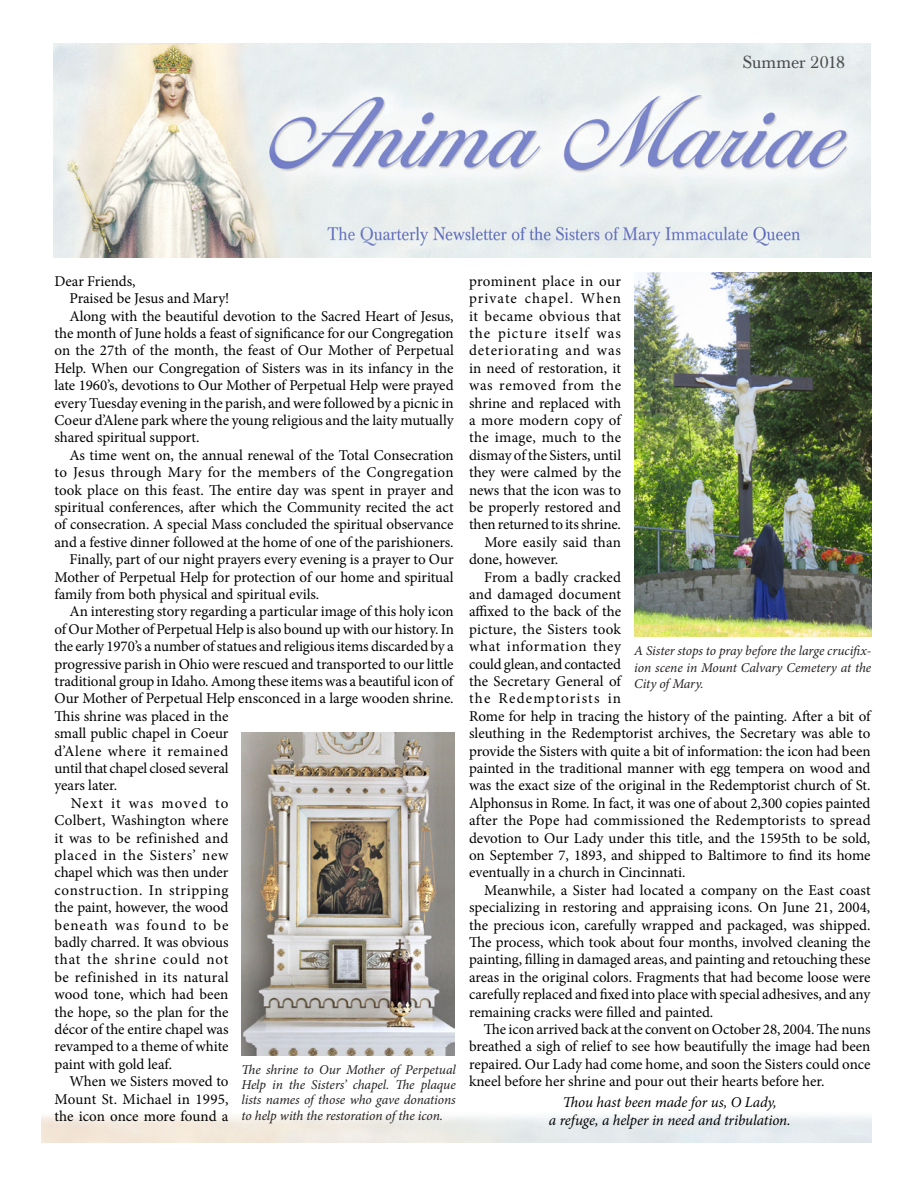
<style>
.page{position:relative;width:918px;height:1188px;background:#fff}
.page>*{position:absolute;margin:0;border:0;box-sizing:border-box;transform-origin:0 0}
.t1{font:17.25px "Baskerville BE";color:#4b4c4d}
.t2{font:15px/17.4px "Minion Pro";letter-spacing:-.005em;color:#000;text-align:justify}
.t3{font:italic 15px "Minion Pro";letter-spacing:-.005em;color:#000}
.t4{font:italic 13.5px/15.5px "Minion Pro";letter-spacing:-.01em;color:#231f20;text-align:justify}
</style>
<div class="page">
<img style="left:54px;top:44px;width:816px;height:213px">
<img style="left:242px;top:732px;width:212px;height:324px">
<img style="left:634px;top:272px;width:237px;height:365px">
<p class="t1" style="left:743px;top:52px;width:104px">Summer 2018</p>
<p class="t2" style="left:55px;top:272px;width:83px">Dear Friends,</p>
<p class="t2" style="left:69px;top:290px;width:161px">Praised be Jesus and Mary!</p>
<p class="t2" style="left:55px;top:307px;width:401px;text-indent:15px">Along with the beautiful devotion to the Sacred Heart of Jesus, the month of June holds a feast of significance for our Congregation on the 27th of the month, the feast of Our Mother of Perpetual Help. When our Congregation of Sisters was in its infancy in the late 1960’s, devotions to Our Mother of Perpetual Help were prayed every Tuesday evening in the parish, and were followed by a picnic in Coeur d’Alene park where the young religious and the laity mutually shared spiritual support.</p>
<p class="t2" style="left:55px;top:446px;width:401px;text-indent:15px">As time went on, the annual renewal of the Total Consecration to Jesus through Mary for the members of the Congregation took place on this feast. The entire day was spent in prayer and spiritual conferences, after which the Community recited the act of consecration. A special Mass concluded the spiritual observance and a festive dinner followed at the home of one of the parishioners.</p>
<p class="t2" style="left:55px;top:551px;width:401px;text-indent:15px">Finally, part of our night prayers every evening is a prayer to Our Mother of Perpetual Help for protection of our home and spiritual family from both physical and spiritual evils.</p>
<p class="t2" style="left:55px;top:603px;width:401px;text-align:left;text-indent:15px">An interesting story regarding a particular image of this holy icon of Our Mother of Perpetual Help is also bound up with our history. In the early 1970’s a number of statues and religious items discarded by a progressive parish in Ohio were rescued and transported to our little traditional group in Idaho. Among these items was a beautiful icon of Our Mother of Perpetual Help ensconced in a large wooden shrine.<br>This shrine was placed in the<br>small public chapel in Coeur<br>d’Alene where it remained<br>until that chapel closed several<br>years later.</p>
<p class="t2" style="left:55px;top:794px;width:176px;text-indent:16px">Next it was moved to Colbert, Washington where it was to be refinished and placed in the Sisters’ new chapel which was then under construction. In stripping the paint, however, the wood beneath was found to be badly charred. It was obvious that the shrine could not be refinished in its natural wood tone, which had been the hope, so the plan for the décor of the entire chapel was revamped to a theme of white paint with gold leaf.</p>
<p class="t2" style="left:55px;top:1073px;width:176px;text-indent:15px">When we Sisters moved to Mount St. Michael in 1995, the icon once more found a</p>
<p class="t4" style="left:242px;top:1061px;width:216px">The shrine to Our Mother of Perpetual Help in the Sisters’ chapel. The plaque lists names of those who gave donations to help with the restoration of the icon.</p>
<p class="t2" style="left:469px;top:272px;width:154px">prominent place in our private chapel. When it became obvious that the picture itself was deteriorating and was in need of restoration, it was removed from the shrine and replaced with a more modern copy of the image, much to the dismay of the Sisters, until they were calmed by the news that the icon was to be properly restored and then returned to its shrine.</p>
<p class="t2" style="left:469px;top:533px;width:153px;text-indent:15px">More easily said than done, however.</p>
<p class="t2" style="left:469px;top:568px;width:403px;text-align:left;text-indent:15px">From a badly cracked<br>and damaged document<br>affixed to the back of the<br>picture, the Sisters took<br>what information they<br>could glean, and contacted<br>the Secretary General of<br>the Redemptorists in<br>Rome for help in tracing the history of the painting. After a bit of sleuthing in the Redemptorist archives, the Secretary was able to provide the Sisters with quite a bit of information: the icon had been painted in the traditional manner with egg tempera on wood and was the exact size of the original in the Redemptorist church of St.<br>Alphonsus in Rome. In fact, it was one of about 2,300 copies painted after the Pope had commissioned the Redemptorists to spread devotion to Our Lady under this title, and the 1595th to be sold, on September 7, 1893, and shipped to Baltimore to find its home eventually in a church in Cincinnati.</p>
<p class="t2" style="left:469px;top:881px;width:403px;text-indent:15px">Meanwhile, a Sister had located a company on the East coast specializing in restoring and appraising icons. On June 21, 2004, the precious icon, carefully wrapped and packaged, was shipped.<br>The process, which took about four months, involved cleaning the painting, filling in damaged areas, and painting and retouching these areas in the original colors. Fragments that had become loose were carefully replaced and fixed into place with special adhesives, and any remaining cracks were filled and painted.</p>
<p class="t2" style="left:469px;top:1021px;width:403px;text-indent:15px">The icon arrived back at the convent on October 28, 2004. The nuns breathed a sigh of relief to see how beautifully the image had been repaired. Our Lady had come home, and soon the Sisters could once kneel before her shrine and pour out their hearts before her.</p>
<p class="t3" style="left:563px;top:1092px;width:215px">Thou hast been made for us, O Lady,</p>
<p class="t3" style="left:549px;top:1109px;width:243px">a refuge, a helper in need and tribulation.</p>
<p class="t4" style="left:634px;top:643px;width:239px;line-height:16.2px">A Sister stops to pray before the large crucifix&shy;ion scene in Mount Calvary Cemetery at the City of Mary.</p>
</div>
